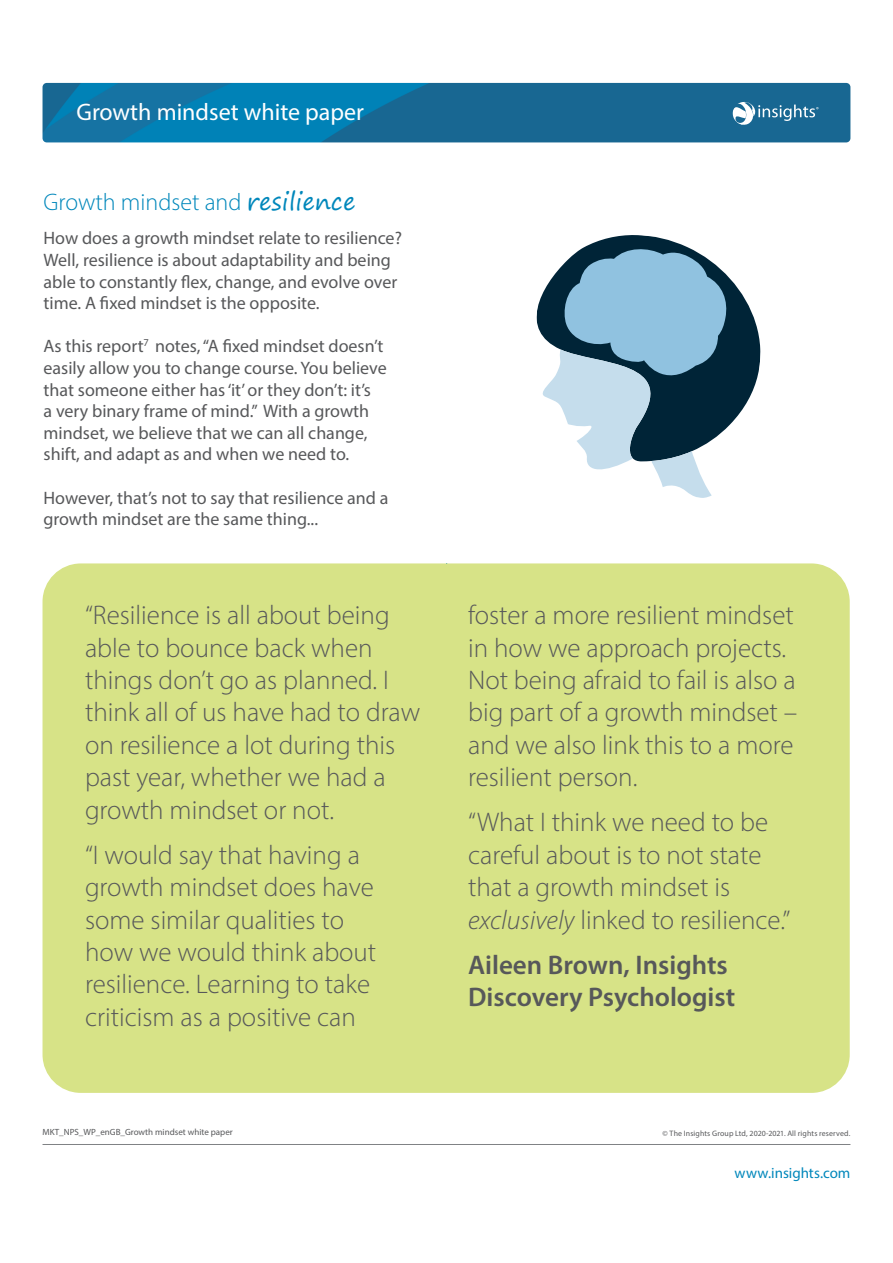
<style>
.page{position:relative;width:893px;height:1263px;background:#fff}
.page>*{position:absolute;margin:0;border:0;box-sizing:border-box;transform-origin:0 0}
.t1{font:300 27px/32.4px "Myriad Pro";color:#57585a}
.t2{font:600 27px/32.4px "Myriad Pro";color:#57585a}
.t3{font:300 24px "Myriad Pro";color:#0087bb}
.t4{font:24px "Myriad Pro";color:#fff}
.t5{font:18px/21.6px "Myriad Pro";color:#57585a}
.t6{font:15px "Myriad Pro";color:#0087bb}
.t7{font:9px "Myriad Pro";color:#57585a}
.t8{font:7.95px "Myriad Pro";letter-spacing:.015em;color:#57585a}
.s1{font-family:"Segoe Print";font-weight:400}
.s2{font-style:italic}
</style>
<div class="page">
<img style="left:43px;top:83px;width:807px;height:59px">
<svg style="left:733px;top:102px;width:85px;height:23px"></svg>
<hr style="left:43px;top:1144px;width:807px;height:1px;background:#808285">
<div style="left:43px;top:563px;width:807px;height:530px;background:#d7e387;border-radius:38px"></div>
<svg style="left:536px;top:235px;width:225px;height:191px"></svg>
<svg style="left:537px;top:247px;width:192px;height:251px"></svg>
<p class="t4" style="left:77px;top:97px;width:289px">Growth mindset white paper</p>
<p class="t3" style="left:44px;top:188px;width:314px">Growth mindset and <span class="s1">resilience</span></p>
<p class="t5" style="left:44px;top:227px;width:360px">How does a growth mindset relate to resilience?<br>Well, resilience is about adaptability and being able to constantly flex, change, and evolve over time. A fixed mindset is the opposite.</p>
<p class="t5" style="left:44px;top:335px;width:345px">As this report<sup>7</sup> notes, “A fixed mindset doesn’t easily allow you to change course. You believe that someone either has ‘it’ or they don’t: it’s<br>a very binary frame of mind.” With a growth mindset, we believe that we can all change, shift, and adapt as and when we need to.</p>
<p class="t5" style="left:44px;top:487px;width:346px">However, that’s not to say that resilience and a growth mindset are the same thing...</p>
<p class="t1" style="left:85px;top:599px;width:337px">“Resilience is all about being able to bounce back when things don’t go as planned. I think all of us have had to draw on resilience a lot during this past year, whether we had a growth mindset or not.</p>
<p class="t1" style="left:85px;top:838px;width:293px">“I would say that having a growth mindset does have some similar qualities to how we would think about resilience. Learning to take criticism as a positive can</p>
<p class="t1" style="left:468px;top:599px;width:331px">foster a more resilient mindset in how we approach projects.<br>Not being afraid to fail is also a big part of a growth mindset – and we also link this to a more resilient person.</p>
<p class="t1" style="left:468px;top:806px;width:324px">“What I think we need to be careful about is to not state that a growth mindset is <span class="s2">exclusively</span> linked to resilience.”</p>
<p class="t2" style="left:468px;top:948px;width:269px">Aileen Brown, Insights<br>Discovery Psychologist</p>
<p class="t7" style="left:43px;top:1126px;width:192px">MKT_NPS_WP_enGB_Growth mindset white paper</p>
<p class="t8" style="left:663px;top:1128px;width:189px">© The Insights Group Ltd, 2020-2021. All rights reserved.</p>
<p class="t6" style="left:735px;top:1164px;width:117px">www.insights.com</p>
</div>
